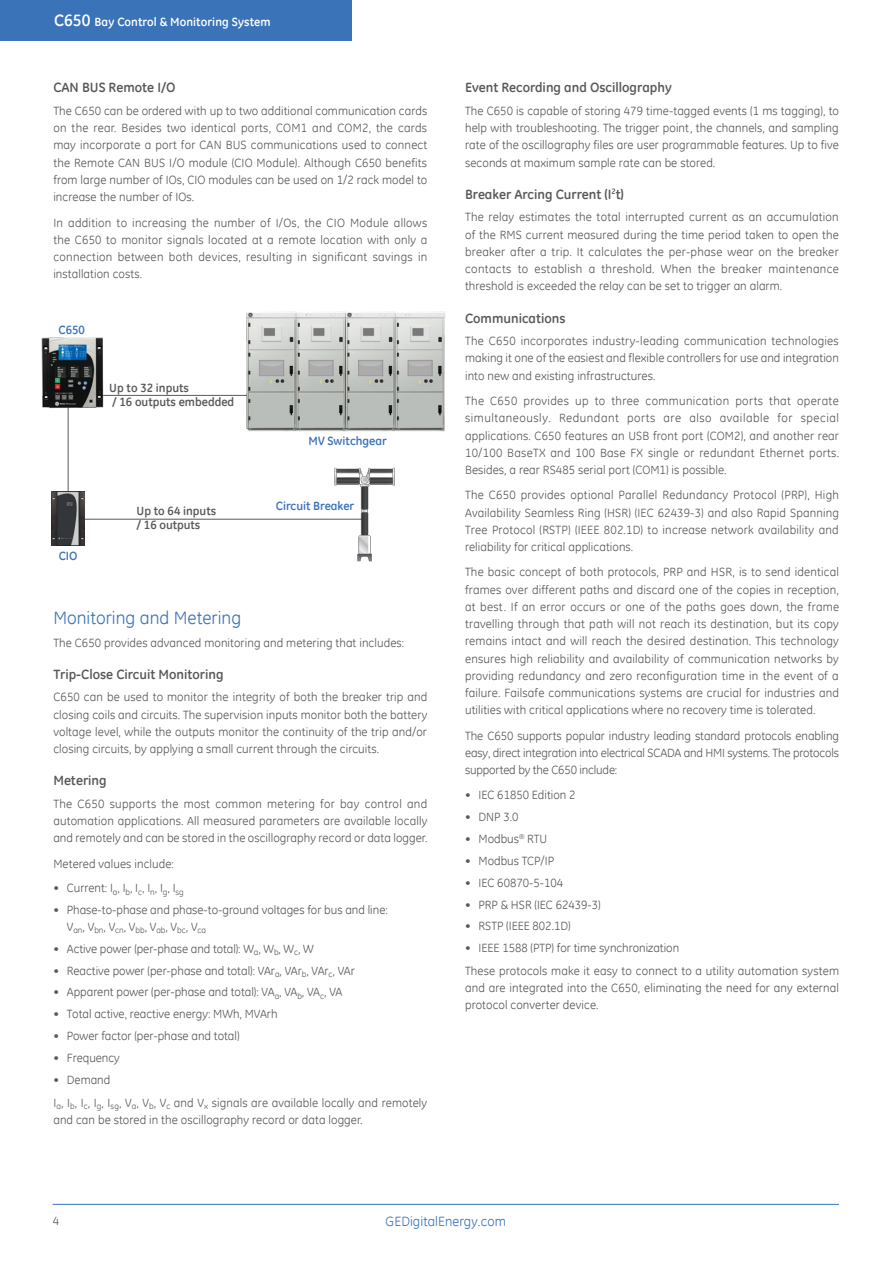
<style>
.page{position:relative;width:893px;height:1263px;background:#fff}
.page>*{position:absolute;margin:0;border:0;box-sizing:border-box;transform-origin:0 0}
.t1{font:18px "GE Inspira";color:#3b73b9}
.t2{font:700 13.5px "GE Inspira";color:#58595b}
.t3{font:13.5px "GE Inspira";letter-spacing:.005em;color:#3b73b9}
.t4{font:12px/17.2px "GE Inspira";letter-spacing:.005em;color:#58595b;text-align:justify}
.t5{font:700 12px/14.4px "GE Inspira";color:#58595b}
.t6{font:700 12px "GE Inspira";color:#3b73b9}
.t7{font:700 12px "GE Inspira";letter-spacing:.005em;color:#fff}
.t8{font:8.4px "GE Inspira";color:#58595b}
.s1{font-size:16.5px}
</style>
<div class="page">
<div style="left:0;top:0;width:352px;height:40px;background:#3b73b9"></div>
<hr style="left:53px;top:1204px;width:786px;height:1px;background:#3b73b9">
<img style="left:52px;top:491px;width:33px;height:54px">
<svg style="left:334px;top:468px;width:61px;height:93px"></svg>
<img style="left:41px;top:337px;width:63px;height:71px">
<img style="left:236px;top:311px;width:210px;height:121px">
<p class="t7" style="left:54px;top:15px;width:218px"><span class="s1">C650</span> Bay Control &amp; Monitoring System</p>
<p class="t2" style="left:53px;top:79px;width:124px">CAN BUS Remote I/O</p>
<p class="t4" style="left:53px;top:102px;width:375px">The C650 can be ordered with up to two additional communication cards on the rear. Besides two identical ports, COM1 and COM2, the cards may incorporate a port for CAN BUS communications used to connect the Remote CAN BUS I/O module (CIO Module). Although C650 benefits from large number of IOs, CIO modules can be used on 1/2 rack model to increase the number of IOs.</p>
<p class="t4" style="left:53px;top:213px;width:376px">In addition to increasing the number of I/Os, the CIO Module allows the C650 to monitor signals located at a remote location with only a connection between both devices, resulting in significant savings in installation costs.</p>
<p class="t6" style="left:59px;top:322px;width:28px">C650</p>
<p class="t5" style="left:109px;top:380px;width:126px">Up to 32 inputs<br>/ 16 outputs embedded</p>
<p class="t6" style="left:59px;top:548px;width:20px">CIO</p>
<p class="t5" style="left:137px;top:503px;width:81px">Up to 64 inputs / 16 outputs</p>
<p class="t6" style="left:309px;top:433px;width:80px">MV Switchgear</p>
<p class="t6" style="left:276px;top:498px;width:80px">Circuit Breaker</p>
<h1 class="t1" style="left:53px;top:606px;width:189px">Monitoring and Metering</h1>
<p class="t4" style="left:53px;top:633px;width:352px">The C650 provides advanced monitoring and metering that includes:</p>
<p class="t2" style="left:53px;top:665px;width:172px">Trip-Close Circuit Monitoring</p>
<p class="t4" style="left:53px;top:688px;width:375px">C650 can be used to monitor the integrity of both the breaker trip and closing coils and circuits. The supervision inputs monitor both the battery voltage level, while the outputs monitor the continuity of the trip and/or closing circuits, by applying a small current through the circuits.</p>
<p class="t2" style="left:53px;top:772px;width:55px">Metering</p>
<p class="t4" style="left:53px;top:795px;width:376px">The C650 supports the most common metering for bay control and automation applications. All measured parameters are available locally and remotely and can be stored in the oscillography record or data logger.</p>
<p class="t4" style="left:53px;top:855px;width:122px">Metered values include:</p>
<p class="t4" style="left:53px;top:879px;width:132px">• Current: I<sub>a</sub>, I<sub>b</sub>, I<sub>c</sub>, I<sub>n</sub>, I<sub>g</sub>, I<sub>sg</sub></p>
<p class="t4" style="left:53px;top:901px;width:336px">• Phase-to-phase and phase-to-ground voltages for bus and line:</p>
<p class="t8" style="left:67px;top:925px;width:141px"><sup>V</sup>an<sup>,</sup> <sup>V</sup>bn<sup>,</sup> <sup>V</sup>cn<sup>,</sup> <sup>V</sup>bb<sup>,</sup> <sup>V</sup>ab<sup>,</sup> <sup>V</sup>bc<sup>,</sup> <sup>V</sup>ca</p>
<p class="t4" style="left:53px;top:939px;width:262px">• Active power (per-phase and total): W<sub>a</sub>, W<sub>b</sub>, W<sub>c</sub>, W</p>
<p class="t4" style="left:53px;top:961px;width:303px">• Reactive power (per-phase and total): VAr<sub>a</sub>, VAr<sub>b</sub>, VAr<sub>c</sub>, VAr</p>
<p class="t4" style="left:53px;top:983px;width:291px">• Apparent power (per-phase and total): VA<sub>a</sub>, VA<sub>b</sub>, VA<sub>c</sub>, VA</p>
<p class="t4" style="left:53px;top:1005px;width:226px">• Total active, reactive energy: MWh, MVArh</p>
<p class="t4" style="left:53px;top:1027px;width:188px">• Power factor (per-phase and total)</p>
<p class="t4" style="left:53px;top:1049px;width:68px">• Frequency</p>
<p class="t4" style="left:53px;top:1068px;width:375px;line-height:22.6px">• Demand<br>I<sub>a</sub>, I<sub>b</sub>, I<sub>c</sub>, I<sub>g</sub>, I<sub>sg</sub>, V<sub>a</sub>, V<sub>b</sub>, V<sub>c</sub> and V<sub>x</sub> signals are available locally and remotely</p>
<p class="t4" style="left:53px;top:1111px;width:311px">and can be stored in the oscillography record or data logger.</p>
<p class="t2" style="left:465px;top:79px;width:208px">Event Recording and Oscillography</p>
<p class="t4" style="left:465px;top:102px;width:375px">The C650 is capable of storing 479 time-tagged events (1 ms tagging), to help with troubleshooting. The trigger point, the channels, and sampling rate of the oscillography files are user programmable features. Up to five seconds at maximum sample rate can be stored.</p>
<p class="t2" style="left:465px;top:185px;width:160px">Breaker Arcing Current (I<sup>2</sup>t)</p>
<p class="t4" style="left:465px;top:208px;width:375px">The relay estimates the total interrupted current as an accumulation of the RMS current measured during the time period taken to open the breaker after a trip. It calculates the per-phase wear on the breaker contacts to establish a threshold. When the breaker maintenance threshold is exceeded the relay can be set to trigger an alarm.</p>
<p class="t2" style="left:465px;top:309px;width:102px">Communications</p>
<p class="t4" style="left:465px;top:332px;width:375px">The C650 incorporates industry-leading communication technologies making it one of the easiest and flexible controllers for use and integration into new and existing infrastructures.</p>
<p class="t4" style="left:465px;top:392px;width:376px">The C650 provides up to three communication ports that operate simultaneously. Redundant ports are also available for special applications. C650 features an USB front port (COM2), and another rear 10/100 BaseTX and 100 Base FX single or redundant Ethernet ports.<br>Besides, a rear RS485 serial port (COM1) is possible.</p>
<p class="t4" style="left:465px;top:486px;width:375px">The C650 provides optional Parallel Redundancy Protocol (PRP), High Availability Seamless Ring (HSR) (IEC 62439-3) and also Rapid Spanning Tree Protocol (RSTP) (IEEE 802.1D) to increase network availability and reliability for critical applications.</p>
<p class="t4" style="left:465px;top:563px;width:376px">The basic concept of both protocols, PRP and HSR, is to send identical frames over different paths and discard one of the copies in reception, at best. If an error occurs or one of the paths goes down, the frame travelling through that path will not reach its destination, but its copy remains intact and will reach the desired destination. This technology ensures high reliability and availability of communication networks by providing redundancy and zero reconfiguration time in the event of a failure. Failsafe communications systems are crucial for industries and utilities with critical applications where no recovery time is tolerated.</p>
<p class="t4" style="left:465px;top:727px;width:376px">The C650 supports popular industry leading standard protocols enabling easy, direct integration into electrical SCADA and HMI systems. The protocols supported by the C650 include:</p>
<p class="t4" style="left:465px;top:786px;width:112px">• IEC 61850 Edition 2</p>
<p class="t4" style="left:465px;top:808px;width:55px">• DNP 3.0</p>
<p class="t4" style="left:465px;top:830px;width:84px">• Modbus<sup>®</sup> RTU</p>
<p class="t4" style="left:465px;top:852px;width:91px">• Modbus TCP/IP</p>
<p class="t4" style="left:465px;top:873px;width:100px">• IEC 60870-5-104</p>
<p class="t4" style="left:465px;top:895px;width:137px">• PRP &amp; HSR (IEC 62439-3)</p>
<p class="t4" style="left:465px;top:917px;width:107px">• RSTP (IEEE 802.1D)</p>
<p class="t4" style="left:465px;top:936px;width:375px;line-height:22.6px">• IEEE 1588 (PTP) for time synchronization<br>These protocols make it easy to connect to a utility automation system</p>
<p class="t4" style="left:465px;top:979px;width:376px">and are integrated into the C650, eliminating the need for any external protocol converter device.</p>
<p class="t4" style="left:53px;top:1212px;width:8px">4</p>
<p class="t3" style="left:386px;top:1212px;width:122px">GEDigitalEnergy.com</p>
</div>
